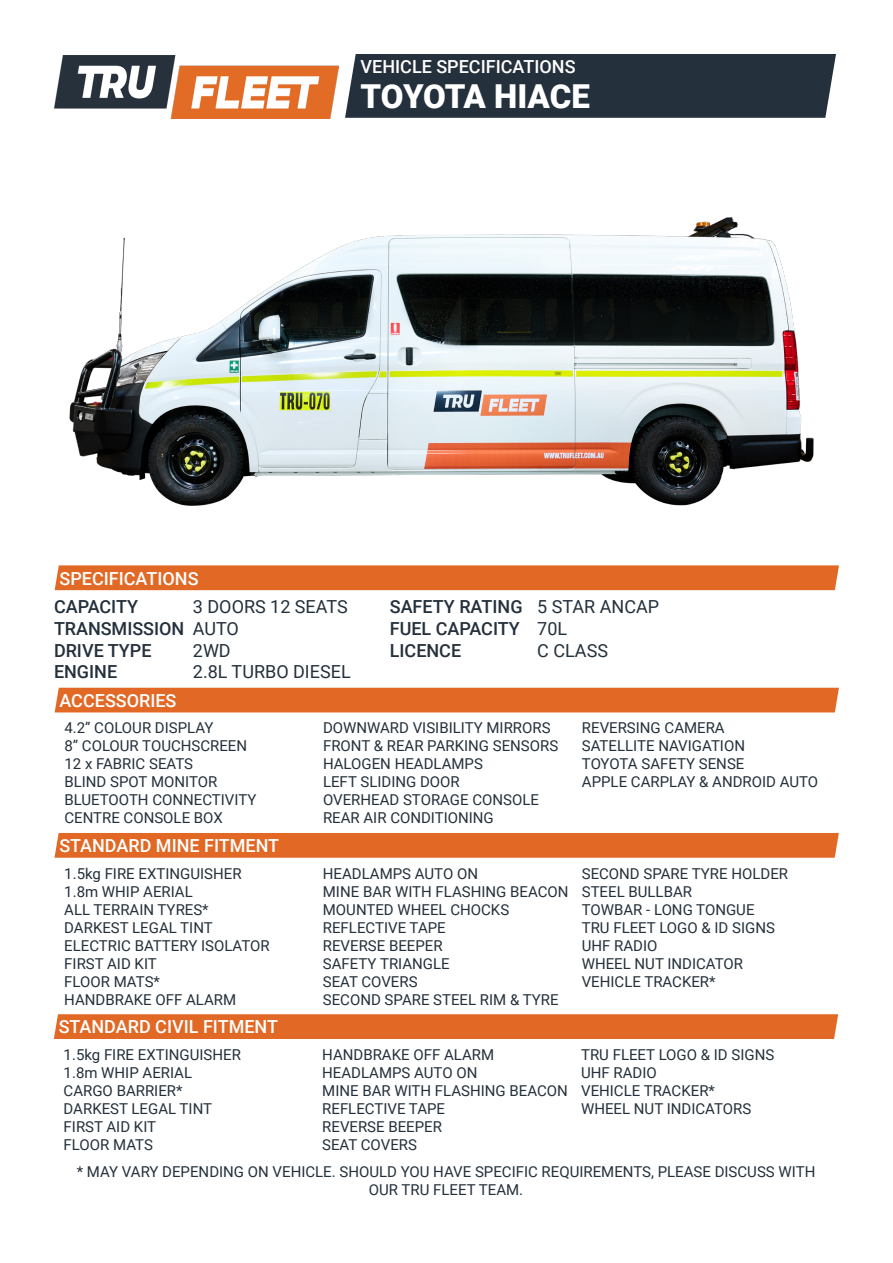
<style>
.page{position:relative;width:893px;height:1263px;background:#fff}
.page>*{position:absolute;margin:0;border:0;box-sizing:border-box;transform-origin:0 0}
.t1{font:900 33px "Roboto";letter-spacing:-.015em;color:#fff}
.t2{font:500 18px "Roboto";color:#fff}
.t3{font:500 18px "Roboto";color:#24303b}
.t4{font:18px "Roboto";color:#24303b}
.t5{font:15px/18px "Roboto";color:#24303b}
</style>
<div class="page">
<img style="left:54px;top:55px;width:285px;height:64px">
<div style="left:345px;top:54px;width:491px;height:64px;background:#24303b"></div>
<img style="left:69px;top:217px;width:745px;height:289px">
<div style="left:55px;top:565px;width:784px;height:25px;background:#e16925"></div>
<div style="left:55px;top:688px;width:784px;height:24px;background:#e16925"></div>
<div style="left:55px;top:833px;width:784px;height:25px;background:#e16925"></div>
<div style="left:54px;top:1014px;width:784px;height:25px;background:#e16925"></div>
<p class="t2" style="left:361px;top:54px;width:216px">VEHICLE SPECIFICATIONS</p>
<p class="t1" style="left:361px;top:73px;width:231px">TOYOTA HIACE</p>
<p class="t2" style="left:60px;top:565px;width:141px">SPECIFICATIONS</p>
<p class="t3" style="left:54px;top:594px;width:86px">CAPACITY</p>
<p class="t3" style="left:54px;top:616px;width:132px">TRANSMISSION</p>
<p class="t3" style="left:54px;top:637px;width:99px">DRIVE TYPE</p>
<p class="t3" style="left:54px;top:659px;width:65px">ENGINE</p>
<p class="t4" style="left:193px;top:594px;width:156px">3 DOORS 12 SEATS</p>
<p class="t4" style="left:193px;top:616px;width:48px">AUTO</p>
<p class="t4" style="left:193px;top:637px;width:39px">2WD</p>
<p class="t4" style="left:193px;top:659px;width:159px">2.8L TURBO DIESEL</p>
<p class="t3" style="left:390px;top:594px;width:134px">SAFETY RATING</p>
<p class="t3" style="left:390px;top:616px;width:132px">FUEL CAPACITY</p>
<p class="t3" style="left:390px;top:637px;width:73px">LICENCE</p>
<p class="t4" style="left:537px;top:594px;width:123px">5 STAR ANCAP</p>
<p class="t4" style="left:537px;top:616px;width:31px">70L</p>
<p class="t4" style="left:537px;top:637px;width:72px">C CLASS</p>
<p class="t2" style="left:60px;top:688px;width:118px">ACCESSORIES</p>
<p class="t5" style="left:64px;top:718px;width:151px">4.2” COLOUR DISPLAY</p>
<p class="t5" style="left:64px;top:736px;width:184px">8” COLOUR TOUCHSCREEN</p>
<p class="t5" style="left:64px;top:754px;width:130px">12 x FABRIC SEATS</p>
<p class="t5" style="left:64px;top:772px;width:154px">BLIND SPOT MONITOR</p>
<p class="t5" style="left:64px;top:790px;width:194px">BLUETOOTH CONNECTIVITY</p>
<p class="t5" style="left:64px;top:808px;width:160px">CENTRE CONSOLE BOX</p>
<p class="t2" style="left:59px;top:833px;width:221px">STANDARD MINE FITMENT</p>
<p class="t5" style="left:64px;top:864px;width:179px">1.5kg FIRE EXTINGUISHER</p>
<p class="t5" style="left:64px;top:882px;width:130px">1.8m WHIP AERIAL</p>
<p class="t5" style="left:64px;top:900px;width:146px">ALL TERRAIN TYRES*</p>
<p class="t5" style="left:64px;top:918px;width:150px">DARKEST LEGAL TINT</p>
<p class="t5" style="left:64px;top:936px;width:207px">ELECTRIC BATTERY ISOLATOR</p>
<p class="t5" style="left:64px;top:954px;width:94px">FIRST AID KIT</p>
<p class="t5" style="left:64px;top:972px;width:97px">FLOOR MATS*</p>
<p class="t5" style="left:64px;top:990px;width:173px">HANDBRAKE OFF ALARM</p>
<p class="t2" style="left:59px;top:1014px;width:221px">STANDARD CIVIL FITMENT</p>
<p class="t5" style="left:64px;top:1045px;width:179px">1.5kg FIRE EXTINGUISHER</p>
<p class="t5" style="left:64px;top:1063px;width:130px">1.8m WHIP AERIAL</p>
<p class="t5" style="left:64px;top:1081px;width:120px">CARGO BARRIER*</p>
<p class="t5" style="left:64px;top:1099px;width:150px">DARKEST LEGAL TINT</p>
<p class="t5" style="left:64px;top:1117px;width:94px">FIRST AID KIT</p>
<p class="t5" style="left:64px;top:1135px;width:91px">FLOOR MATS</p>
<p class="t5" style="left:323px;top:718px;width:229px">DOWNWARD VISIBILITY MIRRORS</p>
<p class="t5" style="left:323px;top:736px;width:237px">FRONT &amp; REAR PARKING SENSORS</p>
<p class="t5" style="left:323px;top:754px;width:161px">HALOGEN HEADLAMPS</p>
<p class="t5" style="left:323px;top:772px;width:138px">LEFT SLIDING DOOR</p>
<p class="t5" style="left:323px;top:790px;width:217px">OVERHEAD STORAGE CONSOLE<br>REAR AIR CONDITIONING</p>
<p class="t5" style="left:582px;top:718px;width:144px">REVERSING CAMERA</p>
<p class="t5" style="left:582px;top:736px;width:165px">SATELLITE NAVIGATION</p>
<p class="t5" style="left:582px;top:754px;width:164px">TOYOTA SAFETY SENSE</p>
<p class="t5" style="left:582px;top:772px;width:238px">APPLE CARPLAY &amp; ANDROID AUTO</p>
<p class="t5" style="left:323px;top:864px;width:157px">HEADLAMPS AUTO ON</p>
<p class="t5" style="left:323px;top:882px;width:247px">MINE BAR WITH FLASHING BEACON</p>
<p class="t5" style="left:323px;top:900px;width:188px">MOUNTED WHEEL CHOCKS</p>
<p class="t5" style="left:323px;top:918px;width:124px">REFLECTIVE TAPE</p>
<p class="t5" style="left:323px;top:936px;width:121px">REVERSE BEEPER</p>
<p class="t5" style="left:323px;top:954px;width:128px">SAFETY TRIANGLE</p>
<p class="t5" style="left:323px;top:972px;width:96px">SEAT COVERS</p>
<p class="t5" style="left:323px;top:990px;width:237px">SECOND SPARE STEEL RIM &amp; TYRE</p>
<p class="t5" style="left:582px;top:864px;width:208px">SECOND SPARE TYRE HOLDER</p>
<p class="t5" style="left:582px;top:882px;width:112px">STEEL BULLBAR</p>
<p class="t5" style="left:582px;top:900px;width:174px">TOWBAR - LONG TONGUE</p>
<p class="t5" style="left:582px;top:918px;width:195px">TRU FLEET LOGO &amp; ID SIGNS</p>
<p class="t5" style="left:582px;top:936px;width:77px">UHF RADIO</p>
<p class="t5" style="left:582px;top:954px;width:163px">WHEEL NUT INDICATOR</p>
<p class="t5" style="left:582px;top:972px;width:135px">VEHICLE TRACKER*</p>
<p class="t5" style="left:322px;top:1045px;width:173px">HANDBRAKE OFF ALARM</p>
<p class="t5" style="left:322px;top:1063px;width:157px">HEADLAMPS AUTO ON</p>
<p class="t5" style="left:322px;top:1081px;width:247px">MINE BAR WITH FLASHING BEACON</p>
<p class="t5" style="left:322px;top:1099px;width:124px">REFLECTIVE TAPE</p>
<p class="t5" style="left:322px;top:1117px;width:121px">REVERSE BEEPER</p>
<p class="t5" style="left:322px;top:1135px;width:96px">SEAT COVERS</p>
<p class="t5" style="left:581px;top:1045px;width:195px">TRU FLEET LOGO &amp; ID SIGNS</p>
<p class="t5" style="left:581px;top:1063px;width:77px">UHF RADIO</p>
<p class="t5" style="left:581px;top:1081px;width:135px">VEHICLE TRACKER*</p>
<p class="t5" style="left:581px;top:1099px;width:172px">WHEEL NUT INDICATORS</p>
<p class="t5" style="left:77px;top:1162px;width:740px;text-align:center">* MAY VARY DEPENDING ON VEHICLE. SHOULD YOU HAVE SPECIFIC REQUIREMENTS, PLEASE DISCUSS WITH<br>OUR TRU FLEET TEAM.</p>
</div>
